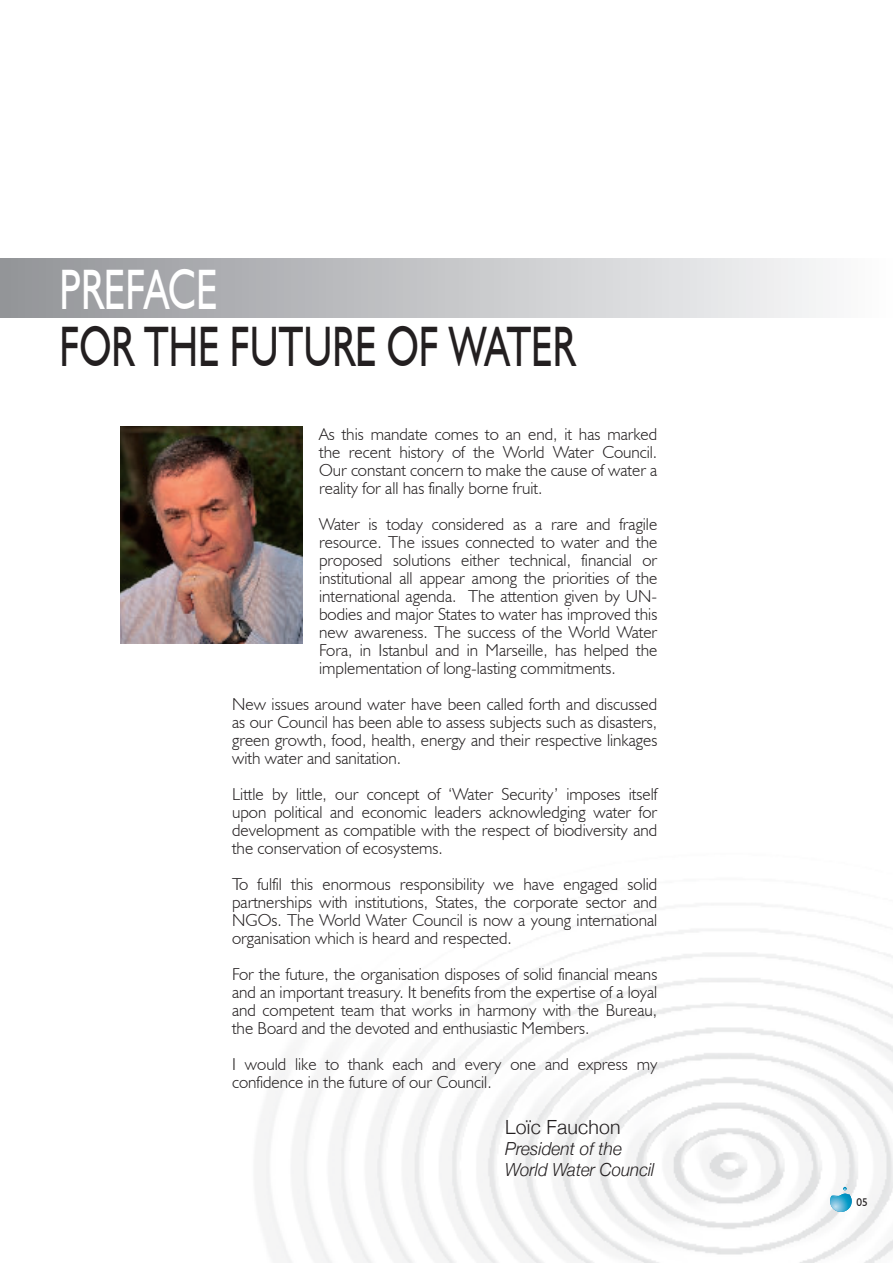
<style>
.page{position:relative;width:893px;height:1263px;background:#fff}
.page>*{position:absolute;margin:0;border:0;box-sizing:border-box;transform-origin:0 0}
.t1{font:57px "Humanist 521 BT";color:#231f20;scale:.7 1}
.t2{font:57px "Humanist 521 BT";color:#fff;scale:.7 1}
.t3{font:300 19.5px "Helvetica Neue";letter-spacing:.01em;color:#231f20}
.t4{font:italic 300 18px/21px "Helvetica Neue";color:#231f20;scale:.96 1}
.t5{font:300 17.25px/18px "Humanist 521 BT";color:#231f20;text-align:justify}
.t6{font:11.1px "Humanist 521 BT";color:#231f20}
</style>
<div class="page">
<img style="left:261px;top:929px;width:632px;height:334px">
<svg style="left:830px;top:1187px;width:22px;height:25px"></svg>
<img style="left:120px;top:427px;width:183px;height:217px">
<div style="left:0;top:258px;width:893px;height:60px;background:linear-gradient(to right,#929398,#fcfcfd)"></div>
<h1 class="t2" style="left:60px;top:255px;width:228px">PREFACE</h1>
<h1 class="t1" style="left:60px;top:312px;width:739px">FOR THE FUTURE OF WATER</h1>
<p class="t5" style="left:319px;top:424px;width:340px">As this mandate comes to an end, it has marked the recent history of the World Water Council.<br>Our constant concern to make the cause of water a reality for all has finally borne fruit.</p>
<p class="t5" style="left:319px;top:514px;width:340px">Water is today considered as a rare and fragile resource. The issues connected to water and the proposed solutions either technical, financial or institutional all appear among the priorities of the international agenda. The attention given by UN&shy;bodies and major States to water has improved this new awareness. The success of the World Water Fora, in Istanbul and in Marseille, has helped the implementation of long-lasting commitments.</p>
<p class="t5" style="left:232px;top:694px;width:427px">New issues around water have been called forth and discussed as our Council has been able to assess subjects such as disasters, green growth, food, health, energy and their respective linkages with water and sanitation.</p>
<p class="t5" style="left:232px;top:784px;width:427px">Little by little, our concept of ‘Water Security’ imposes itself upon political and economic leaders acknowledging water for development as compatible with the respect of biodiversity and the conservation of ecosystems.</p>
<p class="t5" style="left:232px;top:874px;width:427px">To fulfil this enormous responsibility we have engaged solid partnerships with institutions, States, the corporate sector and NGOs. The World Water Council is now a young international organisation which is heard and respected.</p>
<p class="t5" style="left:232px;top:964px;width:427px">For the future, the organisation disposes of solid financial means and an important treasury. It benefits from the expertise of a loyal and competent team that works in harmony with the Bureau, the Board and the devoted and enthusiastic Members.</p>
<p class="t5" style="left:232px;top:1054px;width:427px">I would like to thank each and every one and express my confidence in the future of our Council.</p>
<p class="t3" style="left:505px;top:1115px;width:117px">Loïc Fauchon</p>
<p class="t4" style="left:505px;top:1137px;width:157px">President of the<br>World Water Council</p>
<p class="t6" style="left:856px;top:1195px;width:13px">05</p>
</div>
